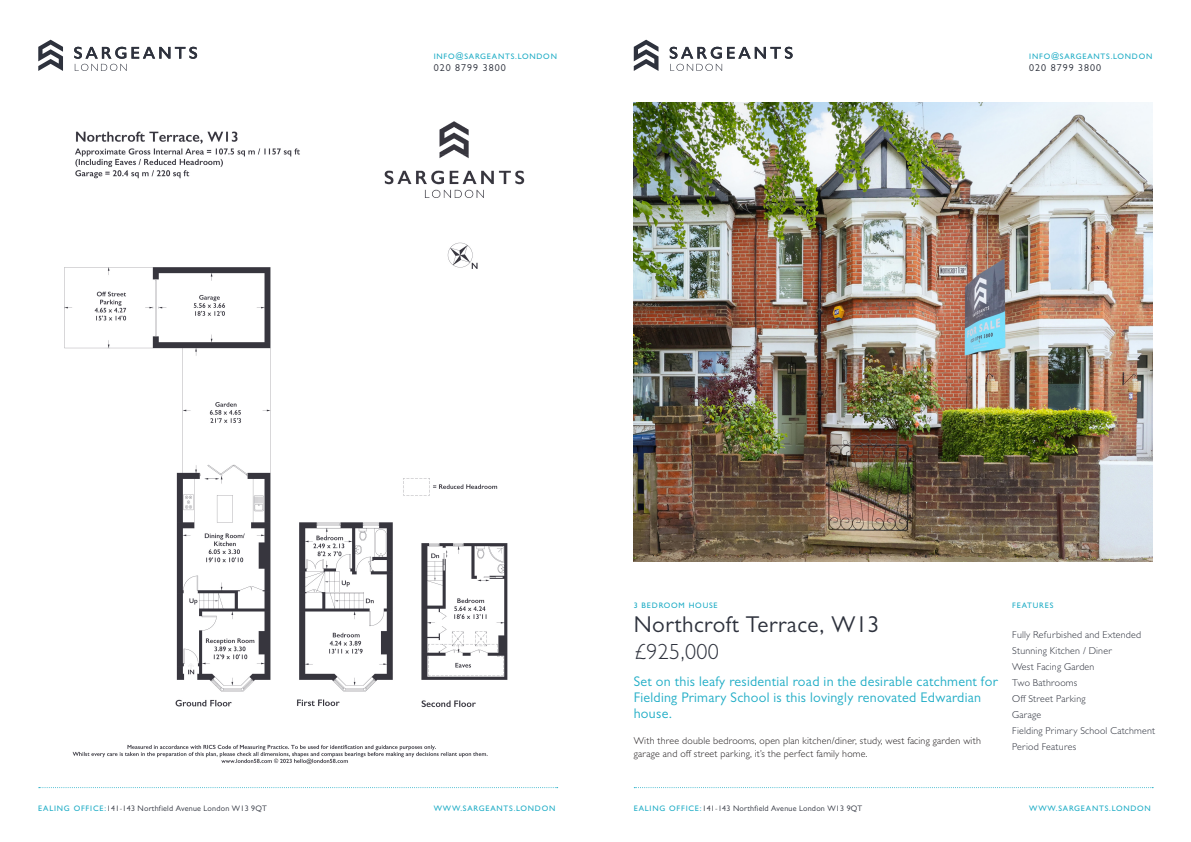
<style>
.page{position:relative;width:1191px;height:842px;background:#fff}
.page>*{position:absolute;margin:0;border:0;box-sizing:border-box;transform-origin:0 0}
.t1{font:23px "Gill Sans MT Pro";letter-spacing:.02em;color:#2e323d}
.t2{font:300 22px "Gill Sans MT Std";letter-spacing:.02em;color:#2e323d}
.t3{font:14px/16px "Gill Sans MT Pro";letter-spacing:.02em;color:#20adc6}
.t4{font:300 10px "Gill Sans MT Std";letter-spacing:.02em;color:#2e323d}
.t5{font:300 10px/13px "Gill Sans MT Std";letter-spacing:.02em;color:#231f20}
.t6{font:10px "Gill Sans MT Pro";letter-spacing:.1em;color:#2e323d}
.t7{font:500 8px "Gill Sans MT Std";letter-spacing:.1em;color:#20adc6}
.t8{font:8px "Gill Sans MT Pro";letter-spacing:.03em;color:#2e323d}
.s1{font-family:"Gill Sans MT Std";font-weight:500;color:#20adc6}
</style>
<div class="page">
<svg style="left:634px;top:40px;width:24px;height:31px"></svg>
<svg style="left:669px;top:47px;width:123px;height:24px"></svg>
<svg style="left:634px;top:787px;width:519px;height:1px"></svg>
<svg style="left:38px;top:40px;width:25px;height:31px"></svg>
<svg style="left:74px;top:47px;width:123px;height:24px"></svg>
<svg style="left:39px;top:787px;width:519px;height:1px"></svg>
<img style="left:634px;top:102px;width:518px;height:459px">
<img style="left:64px;top:121px;width:461px;height:644px">
<p class="t7" style="left:434px;top:51px;width:125px">INFO@SARGEANTS.LONDON</p>
<p class="t6" style="left:434px;top:61px;width:73px">020 8799 3800</p>
<p class="t7" style="left:1029px;top:51px;width:125px">INFO@SARGEANTS.LONDON</p>
<p class="t6" style="left:1029px;top:61px;width:73px">020 8799 3800</p>
<p class="t8" style="left:38px;top:803px;width:230px"><span class="s1">EALING OFFICE:</span>141-143 Northfield Avenue London W13 9QT</p>
<p class="t7" style="left:634px;top:601px;width:85px">3 BEDROOM HOUSE</p>
<p class="t1" style="left:634px;top:611px;width:247px">Northcroft Terrace, W13</p>
<p class="t2" style="left:634px;top:638px;width:87px">£925,000</p>
<p class="t3" style="left:634px;top:673px;width:366px">Set on this leafy residential road in the desirable catchment for<br>Fielding Primary School is this lovingly renovated Edwardian house.</p>
<p class="t5" style="left:634px;top:734px;width:349px">With three double bedrooms, open plan kitchen/diner, study, west facing garden with garage and off street parking, it’s the perfect family home.</p>
<p class="t7" style="left:1012px;top:601px;width:43px">FEATURES</p>
<p class="t4" style="left:1012px;top:629px;width:130px">Fully Refurbished and Extended</p>
<p class="t4" style="left:1012px;top:645px;width:101px">Stunning Kitchen / Diner</p>
<p class="t4" style="left:1012px;top:661px;width:84px">West Facing Garden</p>
<p class="t4" style="left:1012px;top:677px;width:67px">Two Bathrooms</p>
<p class="t4" style="left:1012px;top:693px;width:75px">Off Street Parking</p>
<p class="t4" style="left:1012px;top:709px;width:30px">Garage</p>
<p class="t4" style="left:1012px;top:725px;width:144px">Fielding Primary School Catchment</p>
<p class="t4" style="left:1012px;top:741px;width:65px">Period Features</p>
<p class="t7" style="left:434px;top:803px;width:123px">WWW.SARGEANTS.LONDON</p>
<p class="t8" style="left:634px;top:803px;width:230px"><span class="s1">EALING OFFICE:</span>141-143 Northfield Avenue London W13 9QT</p>
<p class="t7" style="left:1029px;top:803px;width:123px">WWW.SARGEANTS.LONDON</p>
</div>
